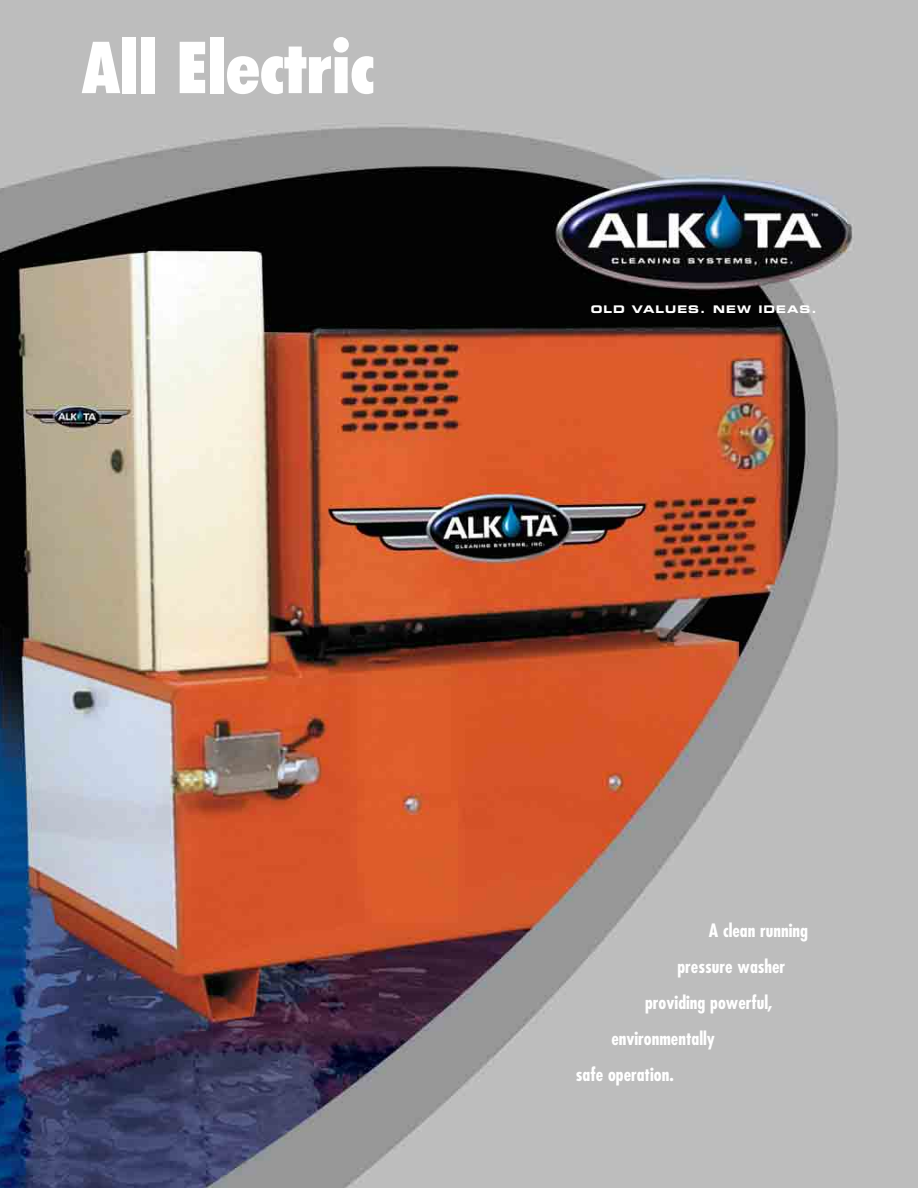
<style>
.page{position:relative;width:918px;height:1188px;background:#fff}
.page>*{position:absolute;margin:0;border:0;box-sizing:border-box;transform-origin:0 0}
.t1{font:900 condensed 72px "Futura BT";color:#fff}
.t2{font:700 condensed 18px "Futura";color:#fff}
.t3{font:10.5px "Eurostile Bold Extended Two";letter-spacing:.1em;color:#fff}
</style>
<div class="page">
<img style="left:0;top:0;width:918px;height:1188px">
<h1 class="t1" style="left:82px;top:42px;width:294px">All Electric</h1>
<p class="t3" style="left:591px;top:306px;width:227px">OLD VALUES. NEW IDEAS.</p>
<p class="t2" style="left:709px;top:923px;width:101px">A clean running</p>
<p class="t2" style="left:677px;top:959px;width:109px">pressure washer</p>
<p class="t2" style="left:645px;top:995px;width:129px">providing powerful,</p>
<p class="t2" style="left:611px;top:1031px;width:105px">environmentally</p>
<p class="t2" style="left:576px;top:1067px;width:99px">safe operation.</p>
</div>
